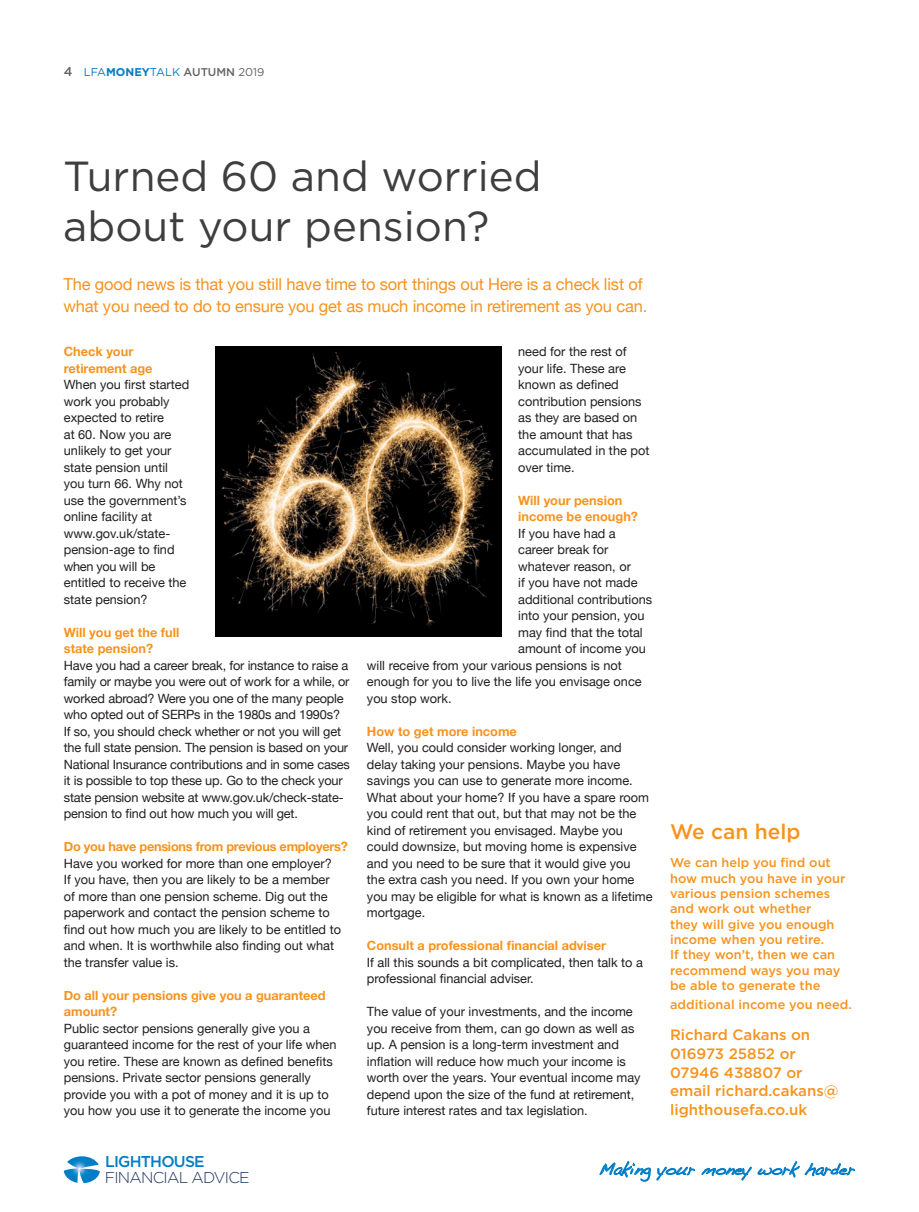
<style>
.page{position:relative;width:919px;height:1212px;background:#fff}
.page>*{position:absolute;margin:0;border:0;box-sizing:border-box;transform-origin:0 0}
.t1{font:42px/49.5px "Gotham";color:#3e3e3f}
.t2{font:500 21px "Gotham";color:#f7931d}
.t3{font:16.65px "Handwriting Dakota";color:#007dc5}
.t4{font:16.5px/22px "Helvetica Neue";letter-spacing:-.01em;color:#f7931d}
.t5{font:300 15.6px "Gotham";letter-spacing:-.05em;color:#1e3262}
.t6{font:500 15.6px "Gotham";letter-spacing:-.05em;color:#007dc5}
.t7{font:500 15px/18.8px "Gotham";color:#f7931d}
.t8{font:12.75px/16.5px "Helvetica Neue";color:#231f20}
.t9{font:500 12.75px/15.3px "Gotham";color:#f7931d}
.t10{font:700 12.75px/16.5px "Helvetica Neue";color:#f7931d}
.t11{font:700 12.75px "Helvetica Neue";letter-spacing:-.02em;color:#f7931d}
.t12{font:11.25px "Gotham";color:#007dc5}
.s1{font-weight:500;font-size:12.75px;color:#636366}
.s2{font-weight:700}
.s3{font-weight:500;color:#636366}
.s4{color:#636366}
</style>
<div class="page">
<svg style="left:64px;top:1156px;width:36px;height:27px"></svg>
<svg style="left:599px;top:1161px;width:96px;height:21px"></svg>
<svg style="left:701px;top:1166px;width:50px;height:14px"></svg>
<svg style="left:757px;top:1161px;width:98px;height:17px"></svg>
<img style="left:215px;top:347px;width:286px;height:289px">
<p class="t12" style="left:64px;top:64px;width:202px"><span class="s1">4</span> LFA<span class="s2">MONEY</span>TALK <span class="s3">AUTUMN</span> <span class="s4">2019</span></p>
<h1 class="t1" style="left:63px;top:151px;width:480px">Turned 60 and worried about your pension?</h1>
<p class="t4" style="left:63px;top:274px;width:585px">The good news is that you still have time to sort things out Here is a check list of what you need to do to ensure you get as much income in retirement as you can.</p>
<p class="t10" style="left:64px;top:344px;width:90px">Check your retirement age</p>
<p class="t8" style="left:64px;top:377px;width:127px">When you first started work you probably expected to retire<br>at 60. Now you are unlikely to get your state pension until you turn 66. Why not use the government’s online facility at www.gov.uk/state&shy;pension-age to find when you will be entitled to receive the state pension?</p>
<p class="t10" style="left:64px;top:624px;width:117px">Will you get the full state pension?</p>
<p class="t8" style="left:64px;top:657px;width:287px">Have you had a career break, for instance to raise a family or maybe you were out of work for a while, or worked abroad? Were you one of the many people who opted out of SERPs in the 1980s and 1990s?<br>If so, you should check whether or not you will get the full state pension. The pension is based on your National Insurance contributions and in some cases it is possible to top these up. Go to the check your state pension website at www.gov.uk/check-state&shy;pension to find out how much you will get.</p>
<p class="t11" style="left:64px;top:836px;width:285px">Do you have pensions from previous employers?</p>
<p class="t8" style="left:64px;top:855px;width:279px">Have you worked for more than one employer?<br>If you have, then you are likely to be a member of more than one pension scheme. Dig out the paperwork and contact the pension scheme to find out how much you are likely to be entitled to and when. It is worthwhile also finding out what the transfer value is.</p>
<p class="t10" style="left:64px;top:987px;width:263px">Do all your pensions give you a guaranteed amount?</p>
<p class="t8" style="left:64px;top:1020px;width:274px">Public sector pensions generally give you a guaranteed income for the rest of your life when you retire. These are known as defined benefits pensions. Private sector pensions generally provide you with a pot of money and it is up to you how you use it to generate the income you</p>
<p class="t8" style="left:518px;top:344px;width:133px">need for the rest of your life. These are known as defined contribution pensions as they are based on the amount that has accumulated in the pot over time.</p>
<p class="t10" style="left:518px;top:492px;width:121px">Will your pension income be enough?</p>
<p class="t8" style="left:518px;top:525px;width:99px">If you have had a</p>
<p class="t8" style="left:518px;top:542px;width:91px">career break for</p>
<p class="t8" style="left:518px;top:558px;width:114px">whatever reason, or</p>
<p class="t8" style="left:518px;top:575px;width:121px">if you have not made</p>
<p class="t8" style="left:518px;top:591px;width:135px">additional contributions</p>
<p class="t8" style="left:518px;top:608px;width:128px">into your pension, you</p>
<p class="t8" style="left:518px;top:624px;width:126px">may find that the total</p>
<p class="t8" style="left:518px;top:641px;width:129px">amount of income you</p>
<p class="t8" style="left:367px;top:657px;width:256px">will receive from your various pensions is not</p>
<p class="t8" style="left:367px;top:674px;width:276px">enough for you to live the life you envisage once</p>
<p class="t8" style="left:367px;top:690px;width:86px">you stop work.</p>
<p class="t10" style="left:367px;top:723px;width:151px">How to get more income</p>
<p class="t8" style="left:367px;top:740px;width:287px">Well, you could consider working longer, and delay taking your pensions. Maybe you have savings you can use to generate more income.<br>What about your home? If you have a spare room you could rent that out, but that may not be the kind of retirement you envisaged. Maybe you could downsize, but moving home is expensive and you need to be sure that it would give you<br>the extra cash you need. If you own your home you may be eligible for what is known as a lifetime mortgage.</p>
<p class="t10" style="left:367px;top:937px;width:240px">Consult a professional financial adviser</p>
<p class="t8" style="left:367px;top:954px;width:277px">If all this sounds a bit complicated, then talk to a professional financial adviser.</p>
<p class="t8" style="left:367px;top:1004px;width:275px">The value of your investments, and the income you receive from them, can go down as well as up. A pension is a long-term investment and inflation will reduce how much your income is worth over the years. Your eventual income may depend upon the size of the fund at retirement, future interest rates and tax legislation.</p>
<h2 class="t2" style="left:670px;top:818px;width:132px">We can help</h2>
<p class="t9" style="left:670px;top:855px;width:177px">We can help you find out how much you have in your various pension schemes and work out whether<br>they will give you enough income when you retire.<br>If they won’t, then we can recommend ways you may be able to generate the</p>
<p class="t9" style="left:670px;top:996px;width:183px">additional income you need.</p>
<p class="t7" style="left:670px;top:1025px;width:170px">Richard Cakans on<br>016973 25852 or<br>07946 438807 or email richard.cakans@ lighthousefa.co.uk</p>
<p class="t6" style="left:105px;top:1153px;width:101px">LIGHTHOUSE</p>
<p class="t5" style="left:105px;top:1169px;width:146px">FINANCIAL ADVICE</p>
<h3 class="t3" style="left:598px;top:1158px;width:257px">Making your money work harder</h3>
</div>
